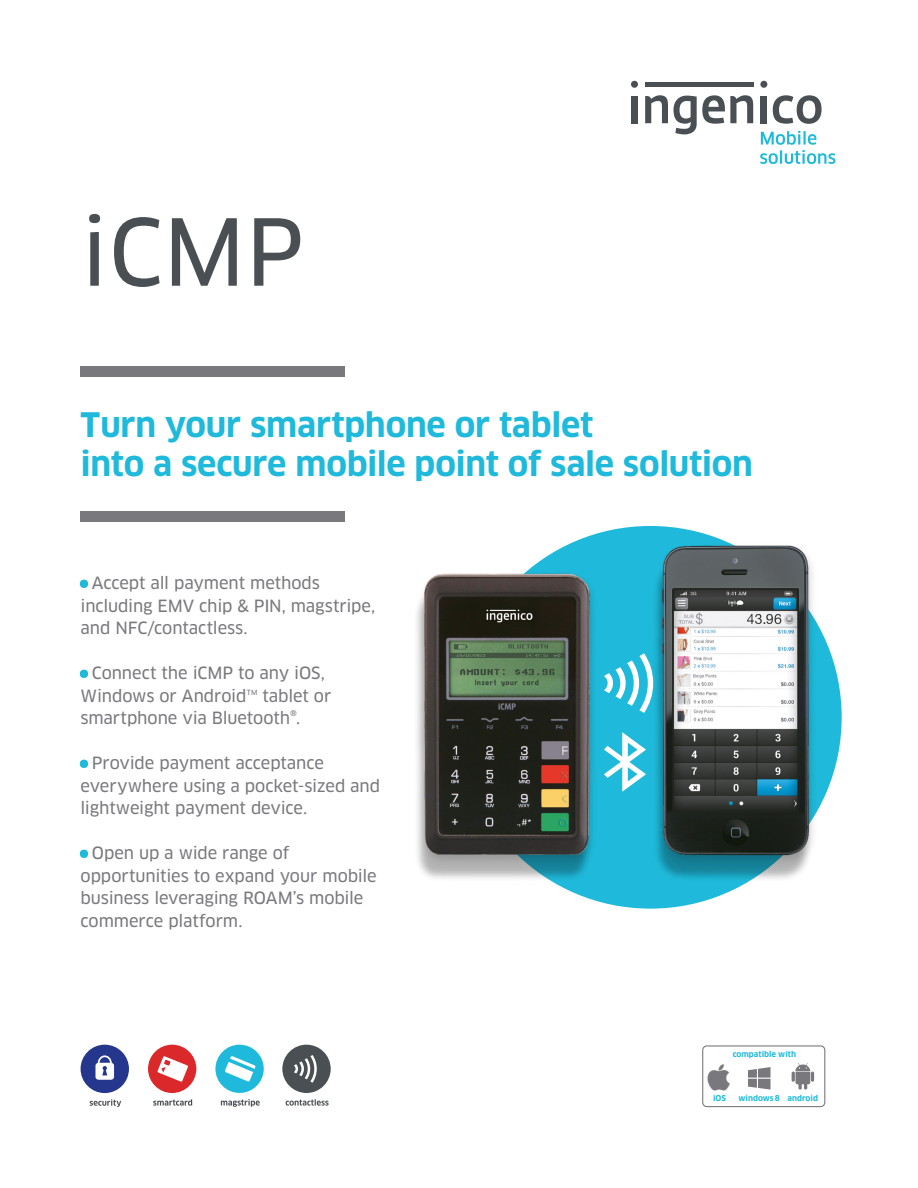
<style>
.page{position:relative;width:918px;height:1188px;background:#fff}
.page>*{position:absolute;margin:0;border:0;box-sizing:border-box;transform-origin:0 0}
.t1{font:90px "Clan OT News";color:#4a4f54}
.t2{font:700 33px/39.6px "Clan OT";letter-spacing:-.01em;color:#1fbadb}
.t3{font:16.5px/22.5px "Clan OT News";letter-spacing:-.005em;color:#78787d}
.t4{font:700 7.95px "Clan OT";color:#1fbadb}
.t5{font:7.05px "Clan OT News";color:#78787d}
.s1{font-family:"Clan OT";font-weight:700;color:#1fbadb}
</style>
<div class="page">
<div style="left:81px;top:367px;width:264px;height:10px;background:#78787d"></div>
<div style="left:81px;top:511px;width:264px;height:11px;background:#78787d"></div>
<div style="left:459px;top:526px;width:383px;height:383px;background:#1fbadb;border-radius:50%"></div>
<div style="left:81px;top:1045px;width:48px;height:48px;background:#25378d;border-radius:50%"></div>
<svg style="left:95px;top:1055px;width:19px;height:25px"></svg>
<svg style="left:90px;top:1099px;width:31px;height:8px"></svg>
<div style="left:148px;top:1045px;width:48px;height:48px;background:#da282b;border-radius:50%"></div>
<svg style="left:157px;top:1056px;width:31px;height:26px"></svg>
<svg style="left:153px;top:1099px;width:39px;height:7px"></svg>
<div style="left:215px;top:1045px;width:49px;height:48px;background:#1fbadb;border-radius:50%"></div>
<svg style="left:225px;top:1056px;width:31px;height:26px"></svg>
<svg style="left:221px;top:1099px;width:39px;height:8px"></svg>
<div style="left:282px;top:1045px;width:49px;height:48px;background:#4a4f54;border-radius:50%"></div>
<svg style="left:294px;top:1055px;width:23px;height:28px"></svg>
<svg style="left:286px;top:1099px;width:43px;height:7px"></svg>
<div style="left:631px;top:96px;width:7px;height:27px;background:#4a4f54"></div>
<div style="left:645px;top:82px;width:108px;height:5px;background:#4a4f54"></div>
<div style="left:761px;top:96px;width:6px;height:27px;background:#4a4f54"></div>
<svg style="left:773px;top:95px;width:49px;height:29px"></svg>
<div style="left:631px;top:81px;width:7px;height:7px;background:#4a4f54;border-radius:50%"></div>
<div style="left:760px;top:81px;width:7px;height:7px;background:#4a4f54;border-radius:50%"></div>
<svg style="left:645px;top:95px;width:108px;height:39px"></svg>
<svg style="left:760px;top:131px;width:75px;height:33px"></svg>
<svg style="left:792px;top:1063px;width:22px;height:27px"></svg>
<div style="left:702px;top:1045px;width:123px;height:62px;border:1px solid #7d7a7f;border-radius:4px"></div>
<svg style="left:748px;top:1067px;width:23px;height:23px"></svg>
<div style="left:80px;top:580px;width:8px;height:8px;border:3px solid #1fbadb;border-radius:50%"></div>
<div style="left:80px;top:670px;width:8px;height:8px;border:3px solid #1fbadb;border-radius:50%"></div>
<div style="left:80px;top:760px;width:8px;height:8px;border:3px solid #1fbadb;border-radius:50%"></div>
<div style="left:80px;top:850px;width:8px;height:8px;border:3px solid #1fbadb;border-radius:50%"></div>
<div style="left:413px;top:558px;width:399px;height:325px;background:#000;opacity:.3"></div>
<img style="left:413px;top:527px;width:424px;height:347px">
<svg style="left:604px;top:732px;width:42px;height:60px"></svg>
<svg style="left:604px;top:653px;width:49px;height:60px"></svg>
<h1 class="t1" style="left:81px;top:199px;width:225px">iCMP</h1>
<h2 class="t2" style="left:81px;top:405px;width:674px">Turn your smartphone or tablet<br>into a secure mobile point of sale solution</h2>
<p class="t3" style="left:81px;top:572px;width:296px"><span class="s1">•</span> Accept all payment methods including EMV chip &amp; PIN, magstripe, and NFC/contactless.</p>
<p class="t3" style="left:81px;top:662px;width:246px"><span class="s1">•</span> Connect the iCMP to any iOS,<br>Windows or Android</p>
<p class="t3" style="left:81px;top:684px;width:252px;text-indent:182px">tablet or smartphone via Bluetooth®.</p>
<p class="t3" style="left:81px;top:752px;width:301px"><span class="s1">•</span> Provide payment acceptance everywhere using a pocket-sized and lightweight payment device.</p>
<p class="t3" style="left:81px;top:842px;width:298px"><span class="s1">•</span> Open up a wide range of opportunities to expand your mobile business leveraging ROAM’s mobile commerce platform.</p>
<p class="t5" style="left:247px;top:688px;width:12px">TM</p>
<p class="t4" style="left:733px;top:1050px;width:65px">compatible with</p>
<p class="t4" style="left:713px;top:1094px;width:14px">iOS</p>
<p class="t4" style="left:739px;top:1094px;width:81px">windows8 android</p>
</div>
